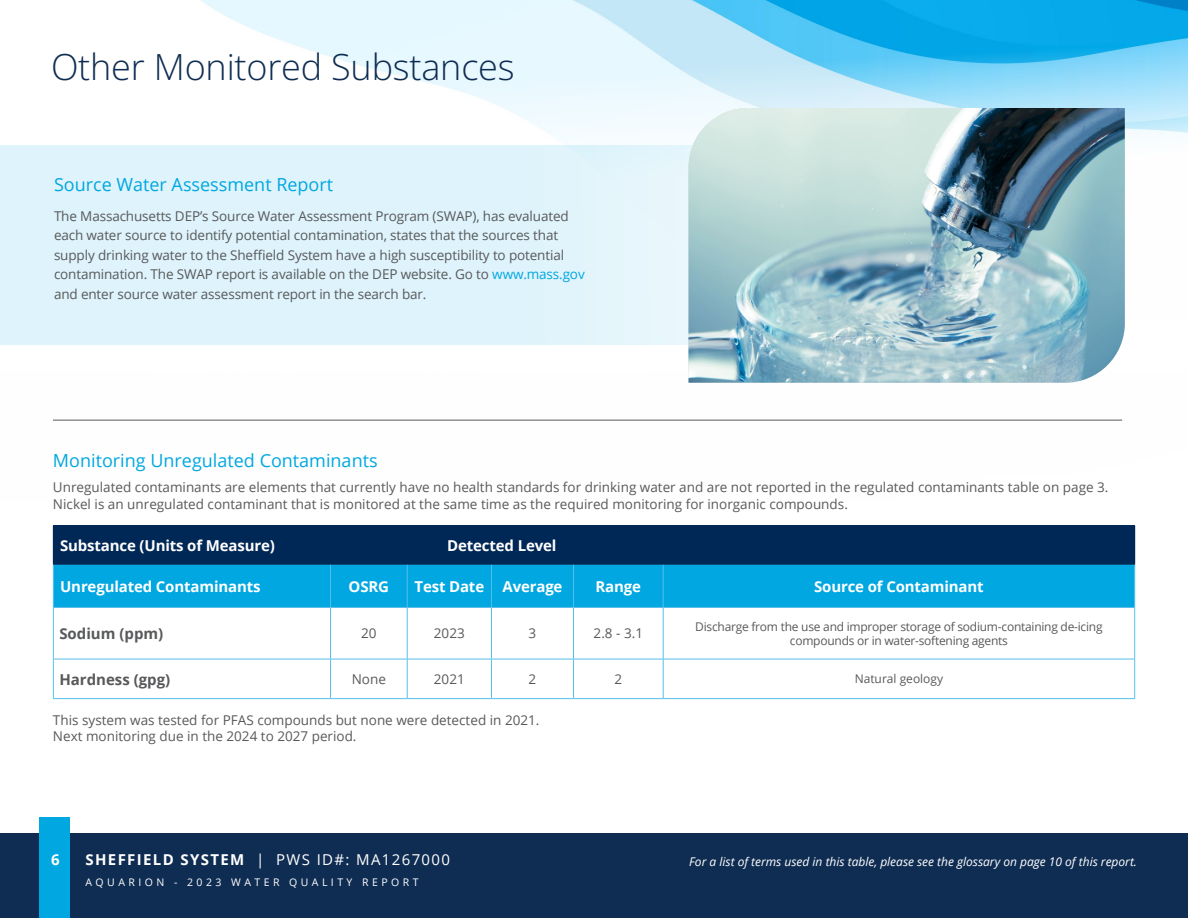
<style>
.page{position:relative;width:1188px;height:918px;background:#fff}
.page>*{position:absolute;margin:0;border:0;box-sizing:border-box;transform-origin:0 0}
.t1{font:300 36px "Open Sans";letter-spacing:-.005em;color:#0f2d52}
.t2{font:18px "Open Sans";color:#00a7e1}
.t3{font:700 15px "Open Sans";letter-spacing:-.01em;color:#fff}
.t4{font:15px "Open Sans";letter-spacing:.09em;color:#fff}
.t5{font:700 15px "Open Sans";color:#58595b}
.t6{font:13.5px/19.5px "Open Sans";color:#58595b}
.t7{font:12px/14.4px "Open Sans";letter-spacing:-.02em;color:#58595b;text-align:center}
.t8{font:italic 12px "Open Sans";color:#fff}
.t9{font:12px "Open Sans";color:#58595b}
.t10{font:10.5px "Open Sans";letter-spacing:.33em;color:#fff}
.s1{color:#00a7e0}
.s2{font-weight:700}
</style>
<div class="page">
<div style="left:0;top:833px;width:1188px;height:85px;background:#0f2d52"></div>
<img style="left:0;top:0;width:1188px;height:421px">
<div style="left:39px;top:817px;width:30px;height:101px;background:#00a7e0"></div>
<svg style="left:0;top:146px;width:1188px;height:199px;background:#e1f4fb"></svg>
<img style="left:688px;top:108px;width:437px;height:275px">
<div style="left:53px;top:526px;width:1082px;height:38px;background:#002856"></div>
<div style="left:54px;top:565px;width:1080px;height:42px;background:#00a7e1"></div>
<svg style="left:54px;top:608px;width:609px;height:90px"></svg>
<svg style="left:664px;top:658px;width:470px;height:1px"></svg>
<hr style="left:53px;top:565px;width:1px;height:42px;background:#56bde9">
<hr style="left:330px;top:565px;width:1px;height:42px;background:#56bde9">
<hr style="left:407px;top:565px;width:1px;height:42px;background:#56bde9">
<hr style="left:491px;top:565px;width:1px;height:42px;background:#56bde9">
<hr style="left:573px;top:565px;width:1px;height:42px;background:#56bde9">
<hr style="left:663px;top:565px;width:1px;height:42px;background:#56bde9">
<hr style="left:1134px;top:565px;width:1px;height:42px;background:#56bde9">
<hr style="left:53px;top:607px;width:278px;height:1px;background:#56bde9">
<hr style="left:53px;top:608px;width:1px;height:51px;background:#56bde9">
<hr style="left:331px;top:607px;width:76px;height:1px;background:#56bde9">
<hr style="left:330px;top:608px;width:1px;height:51px;background:#56bde9">
<hr style="left:407px;top:607px;width:84px;height:1px;background:#56bde9">
<hr style="left:407px;top:608px;width:1px;height:51px;background:#56bde9">
<hr style="left:491px;top:607px;width:83px;height:1px;background:#56bde9">
<hr style="left:491px;top:608px;width:1px;height:51px;background:#56bde9">
<hr style="left:574px;top:607px;width:89px;height:1px;background:#56bde9">
<hr style="left:573px;top:608px;width:1px;height:51px;background:#56bde9">
<hr style="left:663px;top:607px;width:472px;height:1px;background:#56bde9">
<hr style="left:663px;top:608px;width:1px;height:51px;background:#56bde9">
<hr style="left:1134px;top:608px;width:1px;height:51px;background:#56bde9">
<hr style="left:53px;top:659px;width:278px;height:1px;background:#56bde9">
<hr style="left:53px;top:659px;width:1px;height:39px;background:#56bde9">
<hr style="left:331px;top:659px;width:76px;height:1px;background:#56bde9">
<hr style="left:330px;top:659px;width:1px;height:39px;background:#56bde9">
<hr style="left:407px;top:659px;width:84px;height:1px;background:#56bde9">
<hr style="left:407px;top:659px;width:1px;height:39px;background:#56bde9">
<hr style="left:491px;top:659px;width:83px;height:1px;background:#56bde9">
<hr style="left:491px;top:659px;width:1px;height:39px;background:#56bde9">
<hr style="left:574px;top:659px;width:89px;height:1px;background:#56bde9">
<hr style="left:573px;top:659px;width:1px;height:39px;background:#56bde9">
<hr style="left:663px;top:659px;width:472px;height:1px;background:#56bde9">
<hr style="left:663px;top:659px;width:1px;height:39px;background:#56bde9">
<hr style="left:1134px;top:659px;width:1px;height:39px;background:#56bde9">
<hr style="left:53px;top:698px;width:278px;height:1px;background:#56bde9">
<hr style="left:331px;top:698px;width:76px;height:1px;background:#56bde9">
<hr style="left:407px;top:698px;width:84px;height:1px;background:#56bde9">
<hr style="left:491px;top:698px;width:83px;height:1px;background:#56bde9">
<hr style="left:574px;top:698px;width:89px;height:1px;background:#56bde9">
<hr style="left:663px;top:698px;width:472px;height:1px;background:#56bde9">
<hr style="left:53px;top:525px;width:278px;height:1px;background:#002856">
<hr style="left:331px;top:525px;width:76px;height:1px;background:#002856">
<hr style="left:407px;top:525px;width:84px;height:1px;background:#002856">
<hr style="left:491px;top:525px;width:83px;height:1px;background:#002856">
<hr style="left:574px;top:525px;width:89px;height:1px;background:#002856">
<hr style="left:663px;top:525px;width:472px;height:1px;background:#002856">
<hr style="left:53px;top:564px;width:278px;height:1px;background:#002856">
<hr style="left:331px;top:564px;width:76px;height:1px;background:#002856">
<hr style="left:407px;top:564px;width:84px;height:1px;background:#002856">
<hr style="left:491px;top:564px;width:83px;height:1px;background:#002856">
<hr style="left:574px;top:564px;width:89px;height:1px;background:#002856">
<hr style="left:663px;top:564px;width:472px;height:1px;background:#002856">
<hr style="left:53px;top:420px;width:1069px;height:1px;background:#58595b">
<h1 class="t1" style="left:51px;top:43px;width:465px">Other Monitored Substances</h1>
<h2 class="t2" style="left:54px;top:172px;width:281px">Source Water Assessment Report</h2>
<p class="t6" style="left:54px;top:206px;width:532px">The Massachusetts DEP’s Source Water Assessment Program (SWAP), has evaluated each water source to identify potential contamination, states that the sources that supply drinking water to the Sheffield System have a high susceptibility to potential contamination. The SWAP report is available on the DEP website. Go to <span class="s1">www.mass.gov </span>and enter source water assessment report in the search bar.</p>
<h2 class="t2" style="left:53px;top:448px;width:326px">Monitoring Unregulated Contaminants</h2>
<p class="t6" style="left:53px;top:479px;width:1057px;line-height:16.2px">Unregulated contaminants are elements that currently have no health standards for drinking water and are not reported in the regulated contaminants table on page 3.<br>Nickel is an unregulated contaminant that is monitored at the same time as the required monitoring for inorganic compounds.</p>
<p class="t3" style="left:60px;top:535px;width:216px">Substance (Units of Measure)</p>
<p class="t3" style="left:447px;top:535px;width:111px">Detected Level</p>
<p class="t3" style="left:60px;top:576px;width:202px">Unregulated Contaminants</p>
<p class="t3" style="left:349px;top:576px;width:42px">OSRG</p>
<p class="t3" style="left:414px;top:576px;width:150px">Test Date Average</p>
<p class="t3" style="left:596px;top:576px;width:47px">Range</p>
<p class="t3" style="left:814px;top:576px;width:171px">Source of Contaminant</p>
<p class="t5" style="left:59px;top:623px;width:105px">Sodium (ppm)</p>
<p class="t6" style="left:361px;top:623px;width:17px">20</p>
<p class="t6" style="left:434px;top:623px;width:32px">2023</p>
<p class="t6" style="left:529px;top:623px;width:9px">3</p>
<p class="t6" style="left:594px;top:623px;width:51px">2.8 - 3.1</p>
<p class="t7" style="left:695px;top:619px;width:409px">Discharge from the use and improper storage of sodium-containing de-icing compounds or in water-softening agents</p>
<p class="t5" style="left:59px;top:669px;width:112px">Hardness (gpg)</p>
<p class="t6" style="left:352px;top:669px;width:36px">None</p>
<p class="t6" style="left:434px;top:669px;width:32px">2021</p>
<p class="t6" style="left:529px;top:669px;width:9px">2</p>
<p class="t6" style="left:615px;top:669px;width:9px">2</p>
<p class="t9" style="left:855px;top:671px;width:90px">Natural geology</p>
<p class="t6" style="left:53px;top:712px;width:488px;line-height:16.2px">This system was tested for PFAS compounds but none were detected in 2021.<br>Next monitoring due in the 2024 to 2027 period.</p>
<p class="t3" style="left:51px;top:849px;width:10px">6</p>
<p class="t4" style="left:86px;top:849px;width:366px"><span class="s2">SHEFFIELD SYSTEM</span> | PWS ID#: MA1267000</p>
<p class="t10" style="left:86px;top:875px;width:335px">AQUARION - 2023 WATER QUALITY REPORT</p>
<p class="t8" style="left:689px;top:853px;width:449px">For a list of terms used in this table, please see the glossary on page 10 of this report.</p>
</div>
